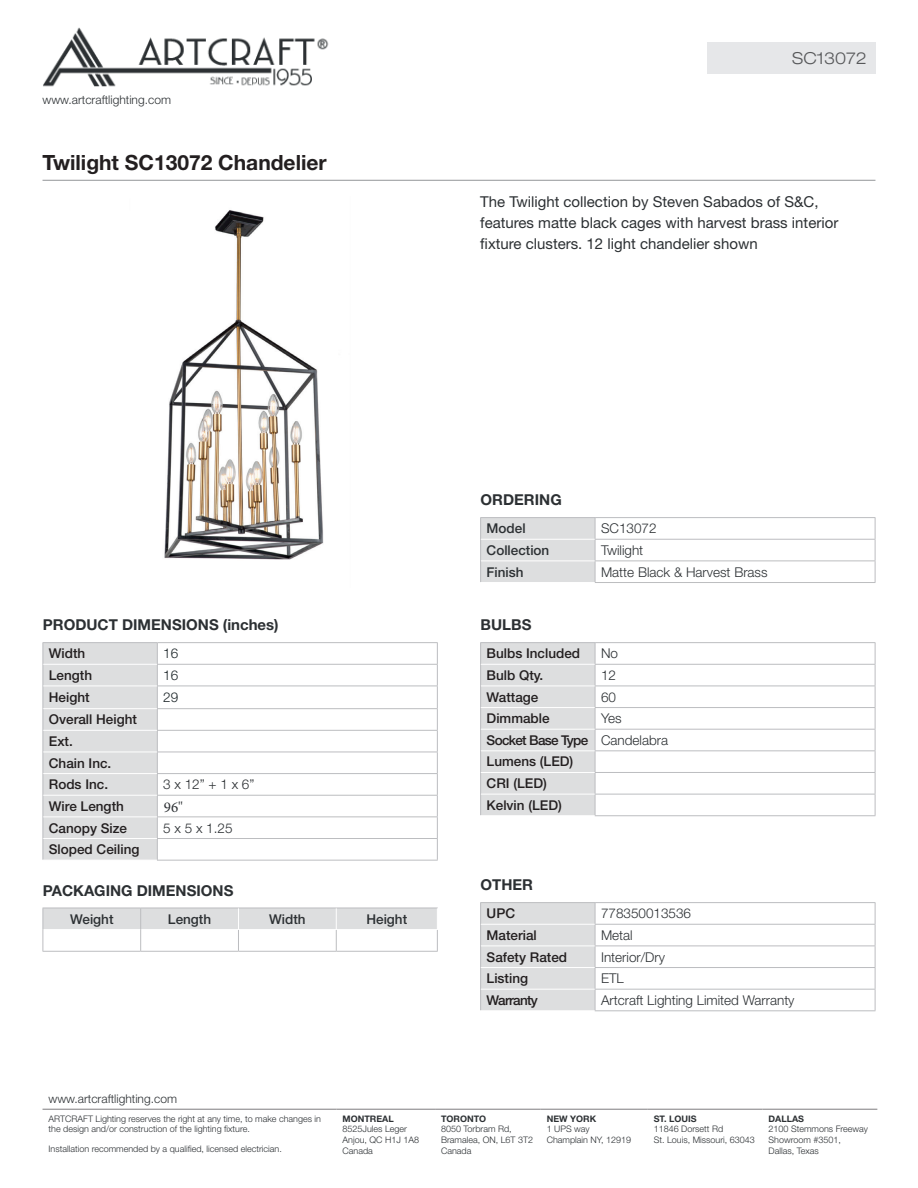
<style>
.page{position:relative;width:918px;height:1188px;background:#fff}
.page>*{position:absolute;margin:0;border:0;box-sizing:border-box;transform-origin:0 0}
.t1{font:700 21px "Helvetica Neue LT Std";color:#231f20}
.t2{font:300 expanded 16.5px "Helvetica Neue LT Std";color:#57585a}
.t3{font:15px/21px "Helvetica Neue LT Std";color:#2c3033}
.t4{font:700 15px "Helvetica Neue LT Std";color:#2c3033}
.t5{font:15px "Minion Pro";color:#2c3033}
.t6{font:500 13.5px/21.9px "Helvetica Neue LT Std";color:#231f20}
.t7{font:300 13.5px "Helvetica Neue LT Std";color:#2c3033}
.t8{font:500 13.5px "Helvetica Neue LT Std";color:#2c3033}
.t9{font:500 13.5px "Helvetica Neue LT Std";letter-spacing:-.05em;color:#231f20}
.t10{font:300 13.5px/21.6px "Helvetica Neue LT Std";color:#1d2629;text-align:justify}
.t11{font:300 12px "Helvetica Neue LT Std";color:#2c3033}
.t12{font:300 9px/10.8px "Helvetica Neue LT Std";color:#2c3033}
.t13{font:700 9px "Helvetica Neue LT Std";color:#2c3033}
.s1{font-weight:300;color:#2c3033}
</style>
<div class="page">
<img style="left:43px;top:27px;width:286px;height:60px">
<hr style="left:43px;top:1109px;width:294px;height:1px;background:#7e7c7f">
<hr style="left:337px;top:1109px;width:98px;height:1px;background:#7e7c7f">
<hr style="left:435px;top:1109px;width:106px;height:1px;background:#7e7c7f">
<hr style="left:541px;top:1109px;width:107px;height:1px;background:#7e7c7f">
<hr style="left:648px;top:1109px;width:115px;height:1px;background:#7e7c7f">
<hr style="left:763px;top:1109px;width:114px;height:1px;background:#7e7c7f">
<hr style="left:43px;top:180px;width:832px;height:1px;background:#939598">
<div style="left:707px;top:43px;width:168px;height:31px;background:#e6e7e9"></div>
<img style="left:164px;top:210px;width:160px;height:350px">
<hr style="left:43px;top:642px;width:114px;height:1px;background:#bcbdc0">
<hr style="left:157px;top:642px;width:281px;height:1px;background:#bcbdc0">
<hr style="left:157px;top:664px;width:281px;height:1px;background:#bcbdc0">
<hr style="left:157px;top:686px;width:281px;height:1px;background:#bcbdc0">
<hr style="left:157px;top:708px;width:281px;height:1px;background:#bcbdc0">
<hr style="left:157px;top:730px;width:281px;height:1px;background:#bcbdc0">
<hr style="left:157px;top:752px;width:281px;height:1px;background:#bcbdc0">
<hr style="left:157px;top:773px;width:281px;height:1px;background:#bcbdc0">
<hr style="left:157px;top:795px;width:281px;height:1px;background:#bcbdc0">
<hr style="left:157px;top:816px;width:281px;height:1px;background:#bcbdc0">
<hr style="left:157px;top:838px;width:281px;height:1px;background:#bcbdc0">
<div style="left:43px;top:643px;width:115px;height:217px;background:#dddedf"></div>
<svg style="left:437px;top:643px;width:1px;height:217px"></svg>
<hr style="left:157px;top:860px;width:281px;height:1px;background:#bcbdc0">
<hr style="left:43px;top:664px;width:114px;height:1px;background:#fff">
<hr style="left:43px;top:686px;width:114px;height:1px;background:#fff">
<hr style="left:43px;top:708px;width:114px;height:1px;background:#fff">
<hr style="left:43px;top:730px;width:114px;height:1px;background:#fff">
<hr style="left:43px;top:752px;width:114px;height:1px;background:#fff">
<hr style="left:43px;top:773px;width:114px;height:1px;background:#fff">
<hr style="left:43px;top:795px;width:114px;height:1px;background:#fff">
<hr style="left:43px;top:816px;width:114px;height:1px;background:#fff">
<hr style="left:43px;top:838px;width:114px;height:1px;background:#fff">
<hr style="left:43px;top:951px;width:98px;height:1px;background:#bcbdc0">
<hr style="left:141px;top:951px;width:97px;height:1px;background:#bcbdc0">
<hr style="left:238px;top:951px;width:98px;height:1px;background:#bcbdc0">
<hr style="left:336px;top:951px;width:102px;height:1px;background:#bcbdc0">
<svg style="left:43px;top:908px;width:395px;height:43px"></svg>
<hr style="left:480px;top:642px;width:115px;height:1px;background:#bcbdc0">
<hr style="left:595px;top:642px;width:280px;height:1px;background:#bcbdc0">
<hr style="left:595px;top:664px;width:280px;height:1px;background:#bcbdc0">
<hr style="left:595px;top:686px;width:280px;height:1px;background:#bcbdc0">
<hr style="left:595px;top:707px;width:280px;height:1px;background:#bcbdc0">
<hr style="left:595px;top:729px;width:280px;height:1px;background:#bcbdc0">
<hr style="left:595px;top:750px;width:280px;height:1px;background:#bcbdc0">
<hr style="left:595px;top:772px;width:280px;height:1px;background:#bcbdc0">
<hr style="left:595px;top:794px;width:280px;height:1px;background:#bcbdc0">
<div style="left:480px;top:643px;width:116px;height:172px;background:#dddedf"></div>
<svg style="left:875px;top:643px;width:1px;height:172px"></svg>
<hr style="left:595px;top:815px;width:280px;height:1px;background:#bcbdc0">
<hr style="left:481px;top:664px;width:114px;height:1px;background:#fff">
<hr style="left:481px;top:686px;width:114px;height:1px;background:#fff">
<hr style="left:481px;top:707px;width:114px;height:1px;background:#fff">
<hr style="left:481px;top:729px;width:114px;height:1px;background:#fff">
<hr style="left:481px;top:750px;width:114px;height:1px;background:#fff">
<hr style="left:481px;top:772px;width:114px;height:1px;background:#fff">
<hr style="left:481px;top:794px;width:114px;height:1px;background:#fff">
<hr style="left:480px;top:902px;width:115px;height:1px;background:#bcbdc0">
<hr style="left:595px;top:902px;width:280px;height:1px;background:#bcbdc0">
<hr style="left:595px;top:924px;width:280px;height:1px;background:#bcbdc0">
<hr style="left:595px;top:946px;width:280px;height:1px;background:#bcbdc0">
<hr style="left:595px;top:967px;width:280px;height:1px;background:#bcbdc0">
<hr style="left:595px;top:989px;width:280px;height:1px;background:#bcbdc0">
<div style="left:480px;top:903px;width:116px;height:107px;background:#dddedf"></div>
<svg style="left:875px;top:903px;width:1px;height:107px"></svg>
<hr style="left:595px;top:1010px;width:280px;height:1px;background:#bcbdc0">
<hr style="left:481px;top:924px;width:114px;height:1px;background:#fff">
<hr style="left:481px;top:946px;width:114px;height:1px;background:#fff">
<hr style="left:481px;top:967px;width:114px;height:1px;background:#fff">
<hr style="left:481px;top:989px;width:114px;height:1px;background:#fff">
<hr style="left:480px;top:517px;width:115px;height:1px;background:#bcbdc0">
<hr style="left:595px;top:517px;width:280px;height:1px;background:#bcbdc0">
<hr style="left:595px;top:539px;width:280px;height:1px;background:#bcbdc0">
<hr style="left:595px;top:561px;width:280px;height:1px;background:#bcbdc0">
<div style="left:480px;top:518px;width:116px;height:64px;background:#dddedf"></div>
<svg style="left:875px;top:518px;width:1px;height:64px"></svg>
<hr style="left:595px;top:582px;width:280px;height:1px;background:#bcbdc0">
<hr style="left:481px;top:539px;width:114px;height:1px;background:#fff">
<hr style="left:481px;top:561px;width:114px;height:1px;background:#fff">
<h3 class="t11" style="left:43px;top:93px;width:130px">www.artcraftlighting.com</h3>
<h1 class="t1" style="left:43px;top:150px;width:286px">Twilight SC13072 Chandelier</h1>
<h2 class="t2" style="left:792px;top:48px;width:76px">SC13072</h2>
<h3 class="t3" style="left:480px;top:191px;width:360px">The Twilight collection by Steven Sabados of S&amp;C, features matte black cages with harvest brass interior fixture clusters. 12 light chandelier shown</h3>
<h3 class="t4" style="left:43px;top:615px;width:237px">PRODUCT DIMENSIONS (inches)</h3>
<h3 class="t6" style="left:49px;top:642px;width:90px">Width<br>Length<br>Height<br>Overall Height<br>Ext.<br>Chain Inc.<br>Rods Inc.</h3>
<h3 class="t10" style="left:163px;top:642px;width:17px">16<br>16<br>29</h3>
<h3 class="t7" style="left:163px;top:776px;width:93px">3 x 12” + 1 x 6”</h3>
<h3 class="t6" style="left:49px;top:795px;width:80px">Wire Length<br>Canopy Size</h3>
<h3 class="t5" style="left:164px;top:797px;width:21px">96"</h3>
<h3 class="t7" style="left:163px;top:819px;width:71px">5 x 5 x 1.25</h3>
<h3 class="t6" style="left:49px;top:838px;width:92px">Sloped Ceiling</h3>
<h3 class="t4" style="left:43px;top:881px;width:192px">PACKAGING DIMENSIONS</h3>
<h3 class="t8" style="left:70px;top:911px;width:45px">Weight</h3>
<h3 class="t8" style="left:168px;top:911px;width:45px">Length</h3>
<h3 class="t8" style="left:269px;top:911px;width:38px">Width</h3>
<h3 class="t8" style="left:366px;top:911px;width:42px">Height</h3>
<h3 class="t4" style="left:481px;top:490px;width:83px">ORDERING</h3>
<h3 class="t8" style="left:487px;top:520px;width:41px">Model</h3>
<h3 class="t7" style="left:601px;top:520px;width:57px">SC13072</h3>
<h3 class="t8" style="left:487px;top:542px;width:64px">Collection</h3>
<h3 class="t7" style="left:601px;top:542px;width:44px">Twilight</h3>
<h3 class="t8" style="left:487px;top:564px;width:39px">Finish</h3>
<h3 class="t7" style="left:601px;top:563px;width:168px">Matte Black &amp; Harvest Brass</h3>
<h3 class="t4" style="left:481px;top:615px;width:52px">BULBS</h3>
<h3 class="t6" style="left:487px;top:642px;width:95px">Bulbs Included</h3>
<h3 class="t7" style="left:601px;top:645px;width:19px">No</h3>
<h3 class="t6" style="left:487px;top:664px;width:58px">Bulb Qty.</h3>
<h3 class="t7" style="left:601px;top:667px;width:17px">12</h3>
<h3 class="t6" style="left:487px;top:686px;width:53px">Wattage</h3>
<h3 class="t7" style="left:601px;top:689px;width:17px">60</h3>
<h3 class="t6" style="left:487px;top:707px;width:65px">Dimmable</h3>
<h3 class="t6" style="left:487px;top:707px;width:183px;text-indent:114px"><span class="s1">Yes<br></span>Socket Base Type <span class="s1">Candelabra<br></span>Lumens (LED)<br>CRI (LED)<br>Kelvin (LED)</h3>
<h3 class="t4" style="left:481px;top:875px;width:54px">OTHER</h3>
<h3 class="t6" style="left:487px;top:902px;width:30px">UPC</h3>
<h3 class="t7" style="left:601px;top:905px;width:92px">778350013536</h3>
<h3 class="t6" style="left:487px;top:924px;width:52px">Material</h3>
<h3 class="t7" style="left:601px;top:927px;width:33px">Metal</h3>
<h3 class="t6" style="left:487px;top:946px;width:82px">Safety Rated</h3>
<h3 class="t7" style="left:601px;top:948px;width:66px">Interior/Dry</h3>
<h3 class="t6" style="left:487px;top:967px;width:43px">Listing</h3>
<h3 class="t7" style="left:601px;top:970px;width:24px">ETL</h3>
<h3 class="t9" style="left:487px;top:992px;width:53px">Warranty</h3>
<h3 class="t7" style="left:601px;top:992px;width:195px">Artcraft Lighting Limited Warranty</h3>
<h3 class="t11" style="left:49px;top:1092px;width:130px">www.artcraftlighting.com</h3>
<p class="t12" style="left:49px;top:1113px;width:274px">ARTCRAFT Lighting reserves the right at any time, to make changes in the design and/or construction of the lighting fixture.</p>
<p class="t12" style="left:49px;top:1143px;width:235px">Installation recommended by a qualified, licensed electrician.</p>
<p class="t13" style="left:343px;top:1113px;width:53px">MONTREAL</p>
<p class="t12" style="left:343px;top:1124px;width:78px">8525Jules Leger<br>Anjou, QC H1J 1A8<br>Canada</p>
<p class="t13" style="left:441px;top:1113px;width:47px">TORONTO</p>
<p class="t12" style="left:441px;top:1124px;width:94px">8050 Torbram Rd,<br>Bramalea, ON, L6T 3T2<br>Canada</p>
<p class="t13" style="left:547px;top:1113px;width:51px">NEW YORK</p>
<p class="t12" style="left:547px;top:1124px;width:86px">1 UPS way<br>Champlain NY, 12919</p>
<p class="t13" style="left:654px;top:1113px;width:44px">ST. LOUIS</p>
<p class="t12" style="left:654px;top:1124px;width:103px">11846 Dorsett Rd<br>St. Louis, Missouri, 63043</p>
<p class="t13" style="left:769px;top:1113px;width:37px">DALLAS</p>
<p class="t12" style="left:769px;top:1124px;width:101px">2100 Stemmons Freeway<br>Showroom #3501,<br>Dallas, Texas</p>
</div>
